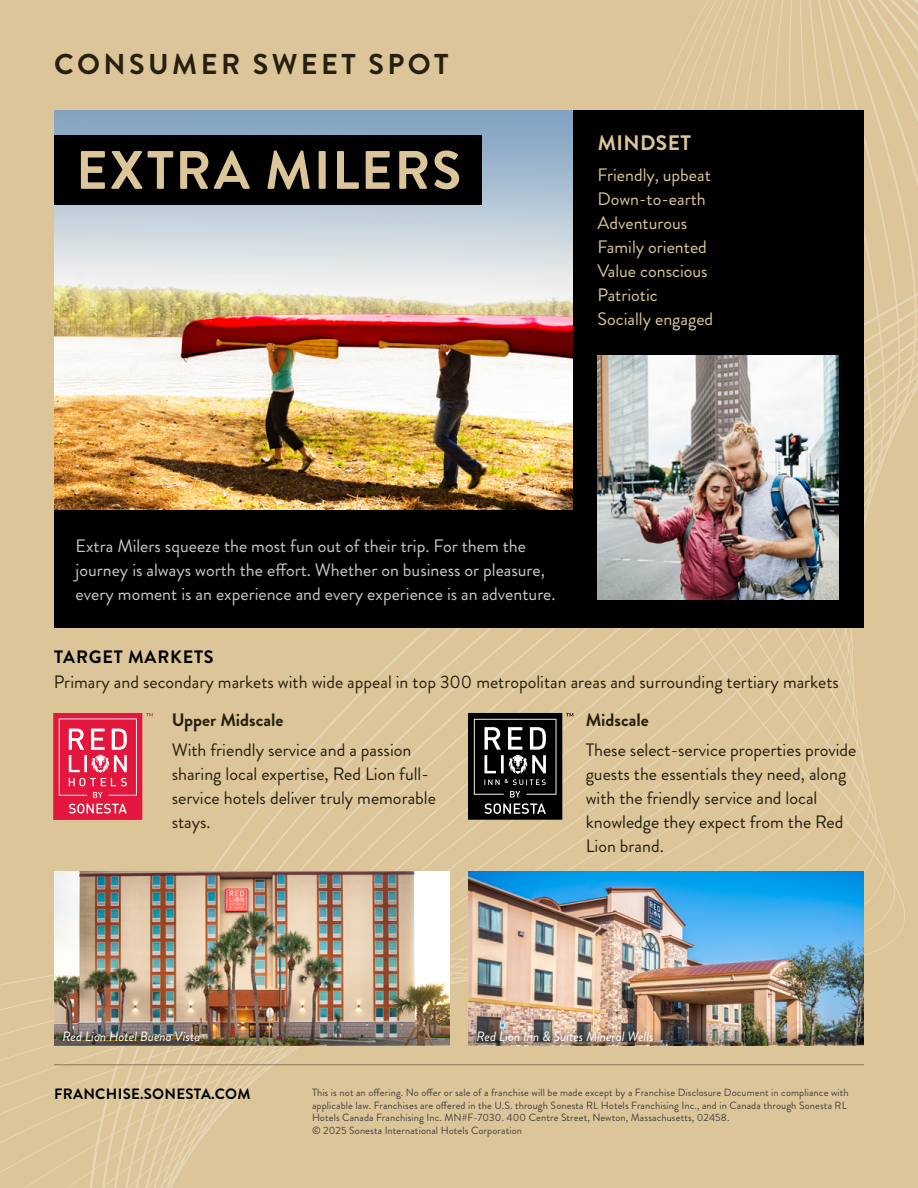
<style>
.page{position:relative;width:918px;height:1188px;background:#dcc699}
.page>*{position:absolute;margin:0;border:0;box-sizing:border-box;transform-origin:0 0}
.t1{font:700 54px "Brandon Grotesque";letter-spacing:.03em;color:#dcc699}
.t2{font:700 28.65px "Brandon Grotesque";letter-spacing:.12em;color:#272010}
.t3{font:700 21px "Brandon Grotesque";letter-spacing:.02em;color:#dcc699}
.t4{font:18px/24px "Brandon Grotesque";color:#272010}
.t5{font:18px/24px "Brandon Grotesque";color:#c7c8c6}
.t6{font:18px/24px "Brandon Grotesque";color:#dcc699}
.t7{font:700 18px "Brandon Grotesque";color:#272010}
.t8{font:700 18px "Brandon Grotesque";letter-spacing:.045em;color:#000}
.t9{font:700 15px "Brandon Grotesque";letter-spacing:.02em;color:#000}
.t10{font:italic 13.5px "Brandon Grotesque";color:#fff}
.t11{font:10.5px/12.6px "Brandon Grotesque";letter-spacing:.01em;color:#414042}
</style>
<div class="page">
<hr style="left:54px;top:1064px;width:810px;height:1px;background:#272010">
<div style="left:54px;top:110px;width:810px;height:517px;background:#000"></div>
<img style="left:54px;top:110px;width:518px;height:400px">
<div style="left:54px;top:135px;width:428px;height:70px;background:#000"></div>
<img style="left:598px;top:355px;width:241px;height:245px">
<img style="left:468px;top:872px;width:396px;height:143px">
<img style="left:54px;top:872px;width:396px;height:143px">
<img style="left:54px;top:1015px;width:396px;height:30px">
<img style="left:468px;top:1015px;width:396px;height:30px">
<svg style="left:53px;top:713px;width:100px;height:107px"></svg>
<svg style="left:468px;top:713px;width:105px;height:107px"></svg>
<h2 class="t2" style="left:54px;top:44px;width:396px">CONSUMER SWEET SPOT</h2>
<h1 class="t1" style="left:76px;top:133px;width:387px">EXTRA MILERS</h1>
<h3 class="t3" style="left:598px;top:128px;width:95px">MINDSET</h3>
<h3 class="t6" style="left:598px;top:163px;width:117px">Friendly, upbeat<br>Down-to-earth<br>Adventurous<br>Family oriented<br>Value conscious<br>Patriotic<br>Socially engaged</h3>
<h3 class="t5" style="left:76px;top:534px;width:481px">Extra Milers squeeze the most fun out of their trip. For them the journey is always worth the effort. Whether on business or pleasure, every moment is an experience and every experience is an adventure.</h3>
<h3 class="t8" style="left:54px;top:644px;width:161px">TARGET MARKETS</h3>
<h3 class="t4" style="left:54px;top:670px;width:787px">Primary and secondary markets with wide appeal in top 300 metropolitan areas and surrounding tertiary markets</h3>
<h3 class="t7" style="left:172px;top:707px;width:113px">Upper Midscale</h3>
<h3 class="t4" style="left:172px;top:738px;width:266px">With friendly service and a passion sharing local expertise, Red Lion full&shy;service hotels deliver truly memorable stays.</h3>
<h3 class="t7" style="left:586px;top:707px;width:65px">Midscale</h3>
<h3 class="t4" style="left:586px;top:738px;width:272px">These select-service properties provide guests the essentials they need, along with the friendly service and local knowledge they expect from the Red<br>Lion brand.</h3>
<p class="t10" style="left:63px;top:1027px;width:139px">Red Lion Hotel Buena Vista</p>
<p class="t10" style="left:477px;top:1027px;width:179px">Red Lion Inn &amp; Suites Mineral Wells</p>
<h3 class="t9" style="left:54px;top:1084px;width:198px">FRANCHISE.SONESTA.COM</h3>
<p class="t11" style="left:312px;top:1086px;width:538px">This is not an offering. No offer or sale of a franchise will be made except by a Franchise Disclosure Document in compliance with applicable law. Franchises are offered in the U.S. through Sonesta RL Hotels Franchising Inc., and in Canada through Sonesta RL Hotels Canada Franchising Inc. MN#F-7030. 400 Centre Street, Newton, Massachusetts, 02458.<br>© 2025 Sonesta International Hotels Corporation</p>
</div>
